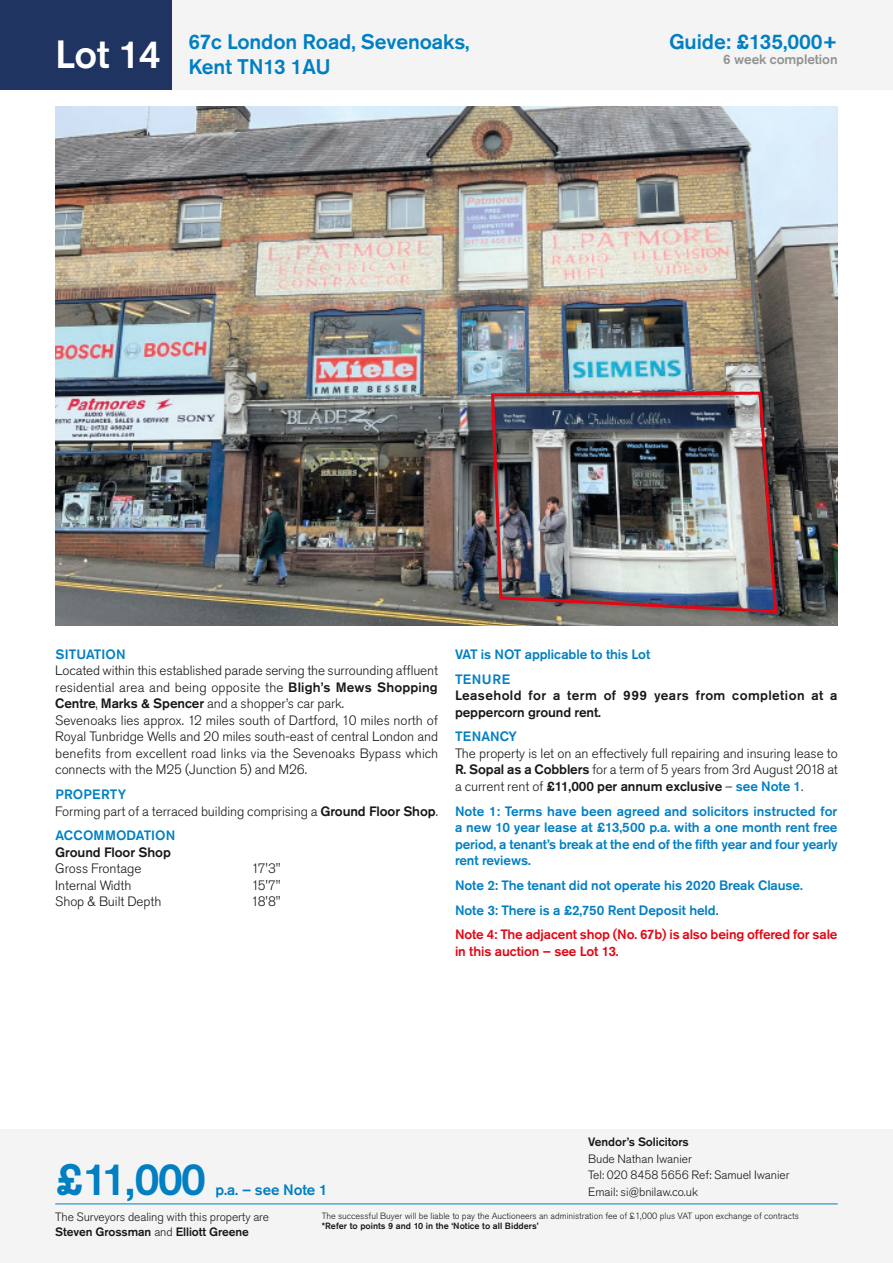
<style>
.page{position:relative;width:893px;height:1263px;background:#fff}
.page>*{position:absolute;margin:0;border:0;box-sizing:border-box;transform-origin:0 0}
.t1{font:500 45px "Akzidenz Grotesk Pro";color:#007fc3}
.t2{font:500 21px/25.2px "Akzidenz Grotesk Pro";letter-spacing:-.005em;color:#007fc3}
.t3{font:500 15px "Akzidenz Grotesk Pro";letter-spacing:-.005em;color:#007fc3}
.t4{font:300 13.5px/16.5px "Akzidenz Grotesk Pro";letter-spacing:-.005em;color:#181816}
.t5{font:500 13.5px/16.5px "Akzidenz Grotesk Pro";letter-spacing:-.005em;color:#007fc3}
.t6{font:500 13.5px/16.5px "Akzidenz Grotesk Pro";letter-spacing:-.01em;color:#e30614}
.t7{font:500 13.5px/16.5px "Akzidenz Grotesk Pro";letter-spacing:.02em;color:#181816}
.t8{font:500 13.5px "Akzidenz Grotesk Pro";letter-spacing:-.005em;color:#181816}
.t9{font:500 13.5px "Akzidenz Grotesk Pro";letter-spacing:-.005em;color:#919292}
.t10{font:300 12px/16.5px "Akzidenz Grotesk Pro";letter-spacing:-.005em;color:#181816}
.t11{font:500 12px "Akzidenz Grotesk Pro";letter-spacing:-.005em;color:#181816}
.t12{font:300 9px "Akzidenz Grotesk Pro";color:#181816}
.t13{font:500 9px "Akzidenz Grotesk Pro";color:#181816}
.s1{font-weight:500}
.s2{font-weight:500;color:#007fc3}
</style>
<div class="page">
<div style="left:0;top:0;width:893px;height:89px;background:#f4f4f4"></div>
<div style="left:0;top:1129px;width:893px;height:134px;background:#f4f4f4"></div>
<div style="left:0;top:0;width:171px;height:89px;background:#203461"></div>
<hr style="left:55px;top:1203px;width:783px;height:1px;background:#007fc3">
<img style="left:55px;top:106px;width:783px;height:520px">
<img style="left:489px;top:390px;width:290px;height:225px">
<h2 class="t2" style="left:55px;top:29px;width:416px;text-indent:133px">67c London Road, Sevenoaks,<br><sup>Lot</sup> <sup>14</sup> Kent TN13 1AU</h2>
<h2 class="t2" style="left:669px;top:29px;width:170px">Guide: £135,000+</h2>
<p class="t9" style="left:723px;top:50px;width:116px">6 week completion</p>
<p class="t5" style="left:55px;top:646px;width:72px">SITUATION</p>
<p class="t4" style="left:55px;top:662px;width:384px">Located within this established parade serving the surrounding affluent residential area and being opposite the <span class="s1">Bligh’s Mews Shopping Centre</span>, <span class="s1">Marks &amp; Spencer</span> and a shopper’s car park.<br>Sevenoaks lies approx. 12 miles south of Dartford, 10 miles north of Royal Tunbridge Wells and 20 miles south-east of central London and benefits from excellent road links via the Sevenoaks Bypass which connects with the M25 (Junction 5) and M26.</p>
<p class="t4" style="left:55px;top:786px;width:384px"><span class="s2">PROPERTY<br></span>Forming part of a terraced building comprising a <span class="s1">Ground Floor Shop</span>.</p>
<p class="t5" style="left:55px;top:827px;width:121px">ACCOMMODATION</p>
<p class="t8" style="left:55px;top:843px;width:117px">Ground Floor Shop</p>
<p class="t4" style="left:55px;top:860px;width:88px">Gross Frontage</p>
<p class="t4" style="left:251px;top:860px;width:31px">17'3"</p>
<p class="t4" style="left:55px;top:877px;width:78px">Internal Width</p>
<p class="t4" style="left:251px;top:877px;width:31px">15'7"</p>
<p class="t4" style="left:55px;top:893px;width:108px">Shop &amp; Built Depth</p>
<p class="t4" style="left:251px;top:893px;width:31px">18'8"</p>
<p class="t5" style="left:455px;top:642px;width:197px;line-height:24.8px">VAT is NOT applicable to this Lot<br>TENURE</p>
<p class="t7" style="left:455px;top:687px;width:384px">Leasehold for a term of 999 years from completion at a peppercorn ground rent.</p>
<p class="t5" style="left:455px;top:728px;width:63px">TENANCY</p>
<p class="t4" style="left:455px;top:745px;width:384px;text-align:justify">The property is let on an effectively full repairing and insuring lease to <span class="s1">R. Sopal as a Cobblers</span> for a term of 5 years from 3rd August 2018 at a current rent of <span class="s1">£11,000 per annum exclusive</span> – <span class="s2">see Note 1</span>.</p>
<p class="t5" style="left:455px;top:802px;width:384px;text-align:justify">Note 1: Terms have been agreed and solicitors instructed for a new 10 year lease at £13,500 p.a. with a one month rent free period, a tenant’s break at the end of the fifth year and four yearly rent reviews.</p>
<p class="t5" style="left:455px;top:872px;width:349px;line-height:24.8px">Note 2: The tenant did not operate his 2020 Break Clause.<br>Note 3: There is a £2,750 Rent Deposit held.</p>
<p class="t6" style="left:455px;top:926px;width:384px">Note 4: The adjacent shop (No. 67b) is also being offered for sale in this auction – see Lot 13.</p>
<h1 class="t1" style="left:55px;top:1150px;width:152px">£11,000</h1>
<p class="t3" style="left:216px;top:1180px;width:113px">p.a. – see Note 1</p>
<p class="t11" style="left:588px;top:1134px;width:102px">Vendor’s Solicitors</p>
<p class="t10" style="left:588px;top:1150px;width:203px">Bude Nathan Iwanier<br>Tel: 020 8458 5656 Ref: Samuel Iwanier<br>Email: si@bnilaw.co.uk</p>
<p class="t10" style="left:55px;top:1209px;width:215px;line-height:15px">The Surveyors dealing with this property are<br><span class="s1">Steven Grossman</span> and <span class="s1">Elliott Greene</span></p>
<p class="t12" style="left:322px;top:1209px;width:479px">The successful Buyer will be liable to pay the Auctioneers an administration fee of £1,000 plus VAT upon exchange of contracts</p>
<p class="t13" style="left:322px;top:1220px;width:218px">*Refer to points 9 and 10 in the ‘Notice to all Bidders’</p>
</div>
